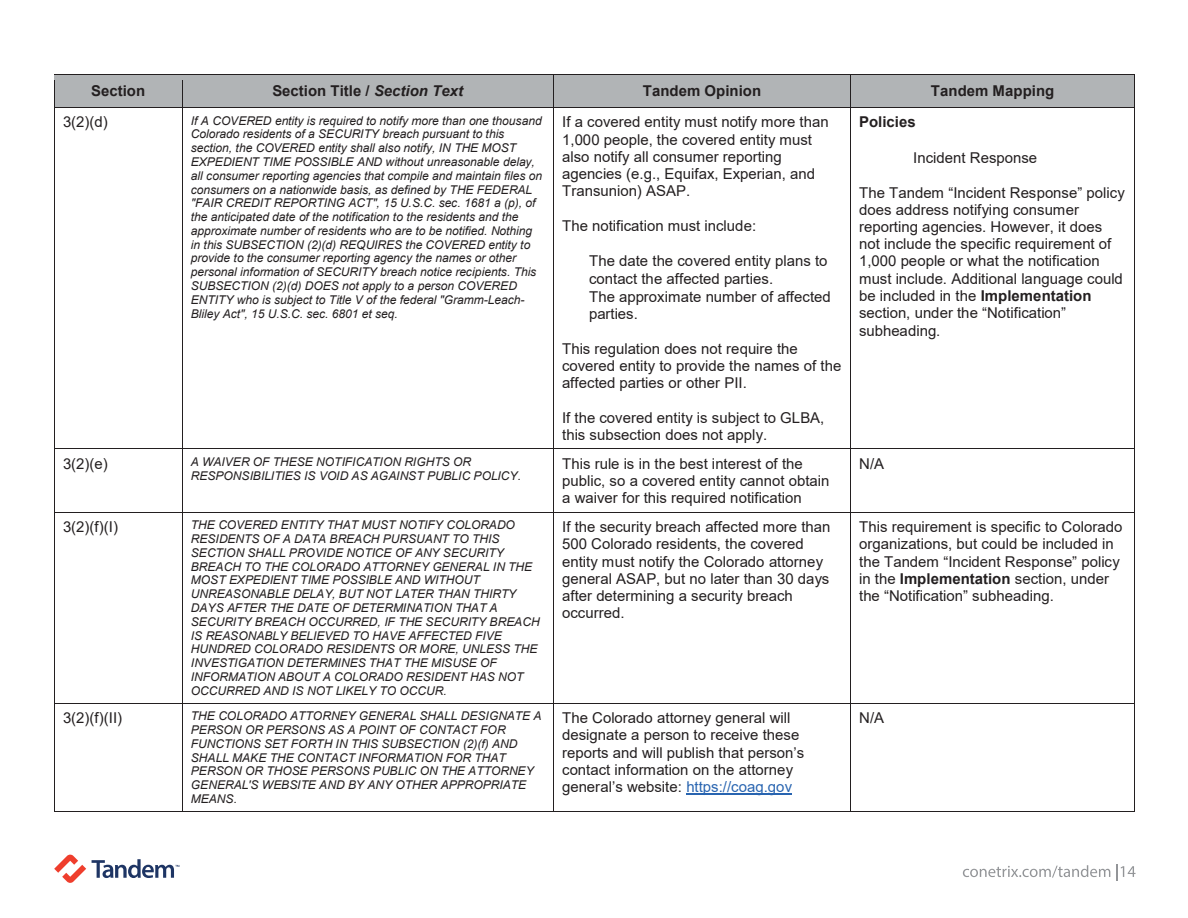
<style>
.page{position:relative;width:1188px;height:918px;background:#fff}
.page>*{position:absolute;margin:0;border:0;box-sizing:border-box;transform-origin:0 0}
.t1{font:15px/17.2px "Arial";color:#231f20}
.t2{font:700 15px "Arial";color:#231f20}
.t3{font:italic 12px/13.8px "Arial";letter-spacing:-.005em;color:#231f20}
.s1{font-style:italic}
.s2{font-weight:700}
.s3{color:#2864b0}
</style>
<div class="page">
<div style="left:55px;top:75px;width:127px;height:32px;background:#b1b4b6"></div>
<div style="left:183px;top:75px;width:370px;height:32px;background:#b1b4b6"></div>
<div style="left:554px;top:75px;width:296px;height:32px;background:#b1b4b6"></div>
<div style="left:851px;top:75px;width:283px;height:32px;background:#b1b4b6"></div>
<hr style="left:55px;top:74px;width:127px;height:1px;background:#231f20">
<hr style="left:183px;top:74px;width:370px;height:1px;background:#231f20">
<hr style="left:554px;top:74px;width:296px;height:1px;background:#231f20">
<hr style="left:851px;top:74px;width:283px;height:1px;background:#231f20">
<svg style="left:54px;top:74px;width:1px;height:39px"></svg>
<hr style="left:55px;top:107px;width:127px;height:1px;background:#231f20">
<svg style="left:182px;top:74px;width:1px;height:39px"></svg>
<hr style="left:183px;top:107px;width:370px;height:1px;background:#231f20">
<svg style="left:553px;top:74px;width:1px;height:39px"></svg>
<hr style="left:554px;top:107px;width:296px;height:1px;background:#231f20">
<svg style="left:850px;top:74px;width:1px;height:39px"></svg>
<hr style="left:851px;top:107px;width:283px;height:1px;background:#231f20">
<svg style="left:1134px;top:74px;width:1px;height:39px"></svg>
<hr style="left:54px;top:113px;width:1px;height:336px;background:#231f20">
<hr style="left:182px;top:113px;width:1px;height:336px;background:#231f20">
<hr style="left:553px;top:113px;width:1px;height:336px;background:#231f20">
<hr style="left:850px;top:113px;width:1px;height:336px;background:#231f20">
<hr style="left:1134px;top:113px;width:1px;height:336px;background:#231f20">
<hr style="left:55px;top:449px;width:127px;height:1px;background:#231f20">
<hr style="left:183px;top:449px;width:370px;height:1px;background:#231f20">
<hr style="left:554px;top:449px;width:296px;height:1px;background:#231f20">
<hr style="left:851px;top:449px;width:283px;height:1px;background:#231f20">
<hr style="left:54px;top:455px;width:1px;height:57px;background:#231f20">
<hr style="left:182px;top:455px;width:1px;height:57px;background:#231f20">
<hr style="left:553px;top:455px;width:1px;height:57px;background:#231f20">
<hr style="left:850px;top:455px;width:1px;height:57px;background:#231f20">
<hr style="left:1134px;top:455px;width:1px;height:57px;background:#231f20">
<hr style="left:55px;top:512px;width:127px;height:1px;background:#231f20">
<hr style="left:183px;top:512px;width:370px;height:1px;background:#231f20">
<hr style="left:554px;top:512px;width:296px;height:1px;background:#231f20">
<hr style="left:851px;top:512px;width:283px;height:1px;background:#231f20">
<hr style="left:54px;top:518px;width:1px;height:185px;background:#231f20">
<hr style="left:182px;top:518px;width:1px;height:185px;background:#231f20">
<hr style="left:553px;top:518px;width:1px;height:185px;background:#231f20">
<hr style="left:850px;top:518px;width:1px;height:185px;background:#231f20">
<hr style="left:1134px;top:518px;width:1px;height:185px;background:#231f20">
<hr style="left:686px;top:794px;width:106px;height:1px;background:#2864b0">
<hr style="left:55px;top:703px;width:127px;height:1px;background:#231f20">
<hr style="left:183px;top:703px;width:370px;height:1px;background:#231f20">
<hr style="left:554px;top:703px;width:296px;height:1px;background:#231f20">
<hr style="left:851px;top:703px;width:283px;height:1px;background:#231f20">
<hr style="left:54px;top:709px;width:1px;height:102px;background:#231f20">
<hr style="left:55px;top:811px;width:127px;height:1px;background:#231f20">
<hr style="left:182px;top:709px;width:1px;height:102px;background:#231f20">
<hr style="left:183px;top:811px;width:370px;height:1px;background:#231f20">
<hr style="left:553px;top:709px;width:1px;height:102px;background:#231f20">
<hr style="left:554px;top:811px;width:296px;height:1px;background:#231f20">
<hr style="left:850px;top:709px;width:1px;height:102px;background:#231f20">
<hr style="left:851px;top:811px;width:283px;height:1px;background:#231f20">
<hr style="left:1134px;top:709px;width:1px;height:102px;background:#231f20">
<svg style="left:963px;top:865px;width:147px;height:13px"></svg>
<svg style="left:1116px;top:865px;width:20px;height:16px"></svg>
<svg style="left:54px;top:854px;width:32px;height:29px"></svg>
<svg style="left:92px;top:859px;width:87px;height:19px"></svg>
<p class="t2" style="left:91px;top:80px;width:55px">Section</p>
<p class="t2" style="left:272px;top:80px;width:192px">Section Title / <span class="s1">Section Text</span></p>
<p class="t2" style="left:643px;top:80px;width:120px">Tandem Opinion</p>
<p class="t2" style="left:931px;top:80px;width:125px">Tandem Mapping</p>
<p class="t1" style="left:63px;top:113px;width:46px">3(2)(d)</p>
<p class="t3" style="left:191px;top:114px;width:353px">If A COVERED entity is required to notify more than one thousand Colorado residents of a SECURITY breach pursuant to this section, the COVERED entity shall also notify, IN THE MOST EXPEDIENT TIME POSSIBLE AND without unreasonable delay, all consumer reporting agencies that compile and maintain files on consumers on a nationwide basis, as defined by THE FEDERAL "FAIR CREDIT REPORTING ACT", 15 U.S.C. sec. 1681 a (p), of the anticipated date of the notification to the residents and the approximate number of residents who are to be notified. Nothing in this SUBSECTION (2)(d) REQUIRES the COVERED entity to provide to the consumer reporting agency the names or other personal information of SECURITY breach notice recipients. This SUBSECTION (2)(d) DOES not apply to a person COVERED ENTITY who is subject to Title V of the federal "Gramm-Leach-Bliley Act", 15 U.S.C. sec. 6801 et seq.</p>
<p class="t1" style="left:562px;top:113px;width:268px">If a covered entity must notify more than 1,000 people, the covered entity must also notify all consumer reporting agencies (e.g., Equifax, Experian, and Transunion) ASAP.</p>
<p class="t2" style="left:859px;top:111px;width:58px">Policies</p>
<p class="t1" style="left:913px;top:149px;width:125px">Incident Response</p>
<p class="t1" style="left:859px;top:184px;width:268px">The Tandem “Incident Response” policy does address notifying consumer reporting agencies. However, it does not include the specific requirement of 1,000 people or what the notification must include. Additional language could be included in the <span class="s2">Implementation </span>section, under the “Notification” subheading.</p>
<p class="t1" style="left:562px;top:217px;width:196px">The notification must include:</p>
<p class="t1" style="left:589px;top:252px;width:243px">The date the covered entity plans to contact the affected parties.<br>The approximate number of affected parties.</p>
<p class="t1" style="left:562px;top:340px;width:281px">This regulation does not require the covered entity to provide the names of the affected parties or other PII.</p>
<p class="t1" style="left:562px;top:409px;width:264px">If the covered entity is subject to GLBA, this subsection does not apply.</p>
<p class="t1" style="left:63px;top:455px;width:46px">3(2)(e)</p>
<p class="t3" style="left:191px;top:455px;width:332px">A WAIVER OF THESE NOTIFICATION RIGHTS OR<br>RESPONSIBILITIES IS VOID AS AGAINST PUBLIC POLICY.</p>
<p class="t1" style="left:562px;top:455px;width:269px">This rule is in the best interest of the public, so a covered entity cannot obtain a waiver for this required notification</p>
<p class="t1" style="left:859px;top:455px;width:26px">N/A</p>
<p class="t1" style="left:63px;top:518px;width:57px">3(2)(f)(I)</p>
<p class="t3" style="left:191px;top:518px;width:350px">THE COVERED ENTITY THAT MUST NOTIFY COLORADO RESIDENTS OF A DATA BREACH PURSUANT TO THIS SECTION SHALL PROVIDE NOTICE OF ANY SECURITY BREACH TO THE COLORADO ATTORNEY GENERAL IN THE MOST EXPEDIENT TIME POSSIBLE AND WITHOUT UNREASONABLE DELAY, BUT NOT LATER THAN THIRTY DAYS AFTER THE DATE OF DETERMINATION THAT A SECURITY BREACH OCCURRED, IF THE SECURITY BREACH IS REASONABLY BELIEVED TO HAVE AFFECTED FIVE HUNDRED COLORADO RESIDENTS OR MORE, UNLESS THE INVESTIGATION DETERMINES THAT THE MISUSE OF INFORMATION ABOUT A COLORADO RESIDENT HAS NOT OCCURRED AND IS NOT LIKELY TO OCCUR.</p>
<p class="t1" style="left:562px;top:518px;width:270px">If the security breach affected more than 500 Colorado residents, the covered entity must notify the Colorado attorney general ASAP, but no later than 30 days after determining a security breach occurred.</p>
<p class="t1" style="left:859px;top:518px;width:265px">This requirement is specific to Colorado organizations, but could be included in the Tandem “Incident Response” policy in the <span class="s2">Implementation</span> section, under the “Notification” subheading.</p>
<p class="t1" style="left:63px;top:709px;width:61px">3(2)(f)(II)</p>
<p class="t3" style="left:191px;top:709px;width:352px">THE COLORADO ATTORNEY GENERAL SHALL DESIGNATE A PERSON OR PERSONS AS A POINT OF CONTACT FOR FUNCTIONS SET FORTH IN THIS SUBSECTION (2)(f) AND SHALL MAKE THE CONTACT INFORMATION FOR THAT PERSON OR THOSE PERSONS PUBLIC ON THE ATTORNEY GENERAL'S WEBSITE AND BY ANY OTHER APPROPRIATE MEANS.</p>
<p class="t1" style="left:562px;top:709px;width:244px">The Colorado attorney general will designate a person to receive these reports and will publish that person’s contact information on the attorney general’s website: <span class="s3">https://coag.gov</span></p>
<p class="t1" style="left:859px;top:709px;width:26px">N/A</p>
</div>
